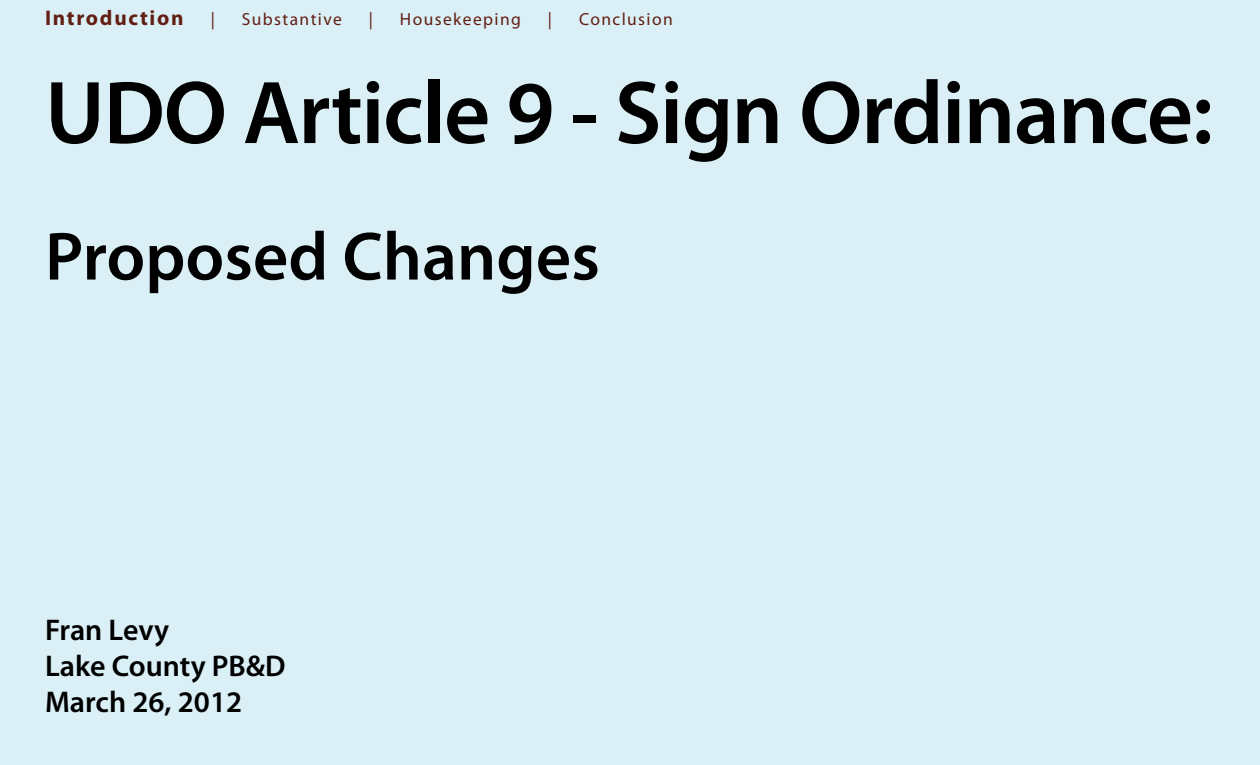
<style>
.page{position:relative;width:1260px;height:765px;background:#daf0f6}
.page>*{position:absolute;margin:0;border:0;box-sizing:border-box;transform-origin:0 0}
.t1{font:600 90px "Myriad Pro";letter-spacing:-.015em;color:#000}
.t2{font:600 68.75px "Myriad Pro";color:#000}
.t3{font:600 30px/36px "Myriad Pro";color:#000}
.t4{font:700 21.25px "Myriad Pro";letter-spacing:.08em;color:#631e14}
.t5{font:17.5px "Myriad Pro";letter-spacing:.08em;color:#631e14}
</style>
<div class="page">
<p class="t4" style="left:45px;top:4px;width:140px">Introduction</p>
<p class="t5" style="left:211px;top:8px;width:6px">|</p>
<p class="t5" style="left:242px;top:8px;width:101px">Substantive</p>
<p class="t5" style="left:369px;top:8px;width:6px">|</p>
<p class="t5" style="left:400px;top:8px;width:123px">Housekeeping</p>
<p class="t5" style="left:548px;top:8px;width:6px">|</p>
<p class="t5" style="left:579px;top:8px;width:95px">Conclusion</p>
<h1 class="t1" style="left:45px;top:56px;width:1170px">UDO Article 9 - Sign Ordinance:</h1>
<h2 class="t2" style="left:45px;top:213px;width:556px">Proposed Changes</h2>
<h3 class="t3" style="left:45px;top:611px;width:242px">Fran Levy<br>Lake County PB&amp;D<br>March 26, 2012</h3>
</div>
